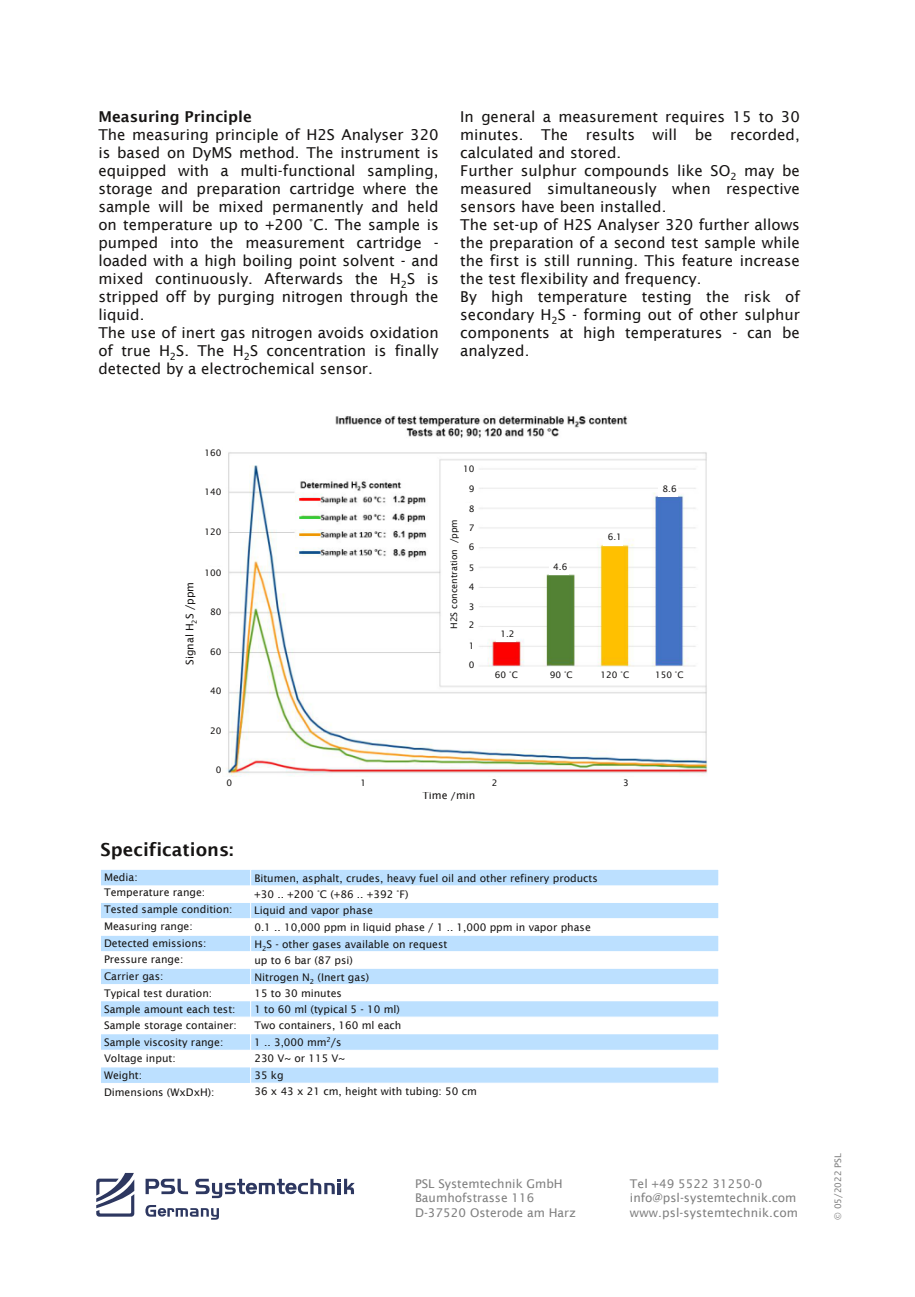
<style>
.page{position:relative;width:915px;height:1297px;background:#fff}
.page>*{position:absolute;margin:0;border:0;box-sizing:border-box;transform-origin:0 0}
.t1{font:600 18px "Lucida Sans";color:#161413}
.t2{font:15px/18px "Lucida Sans";color:#161413}
.t3{font:600 15px "Lucida Sans";letter-spacing:.005em;color:#161413}
.t4{font:12px/14.4px "Lucida Sans";letter-spacing:.005em;color:#7f7f7f}
.t5{font:10.5px/16.5px "Lucida Sans";color:#161413}
.t6{font:9px "Lucida Sans";color:#161413}
.t7{font:9px "Lucida Sans";color:#7f7f7f}
</style>
<div class="page">
<svg style="left:96px;top:1173px;width:38px;height:44px"></svg>
<svg style="left:145px;top:1179px;width:43px;height:15px"></svg>
<svg style="left:145px;top:1205px;width:74px;height:15px"></svg>
<svg style="left:195px;top:1179px;width:159px;height:19px"></svg>
<img style="left:226px;top:416px;width:482px;height:361px">
<hr style="left:299px;top:498px;width:21px;height:3px;background:#f00">
<hr style="left:299px;top:516px;width:21px;height:3px;background:#32cd32">
<hr style="left:299px;top:533px;width:21px;height:3px;background:#ee9700">
<hr style="left:299px;top:551px;width:21px;height:3px;background:#0f4f8b">
<div style="left:100px;top:902px;width:150px;height:17px;background:#bce0ff"></div>
<div style="left:100px;top:902px;width:151px;height:17px;border:1px solid #fff"></div>
<div style="left:250px;top:902px;width:468px;height:17px;background:#bce0ff"></div>
<div style="left:100px;top:918px;width:151px;height:17px;border:1px solid #fff"></div>
<div style="left:100px;top:935px;width:150px;height:17px;background:#bce0ff"></div>
<div style="left:100px;top:935px;width:151px;height:17px;border:1px solid #fff"></div>
<div style="left:100px;top:951px;width:151px;height:17px;border:1px solid #fff"></div>
<div style="left:100px;top:968px;width:150px;height:17px;background:#bce0ff"></div>
<div style="left:100px;top:968px;width:151px;height:17px;border:1px solid #fff"></div>
<div style="left:100px;top:984px;width:151px;height:17px;border:1px solid #fff"></div>
<div style="left:250px;top:918px;width:469px;height:18px;border:1px solid #fff"></div>
<div style="left:250px;top:935px;width:468px;height:17px;background:#bce0ff"></div>
<div style="left:250px;top:935px;width:469px;height:17px;border:1px solid #fff"></div>
<div style="left:250px;top:951px;width:469px;height:18px;border:1px solid #fff"></div>
<div style="left:250px;top:968px;width:468px;height:17px;background:#bce0ff"></div>
<div style="left:250px;top:968px;width:469px;height:17px;border:1px solid #fff"></div>
<div style="left:100px;top:1001px;width:150px;height:16px;background:#bce0ff"></div>
<div style="left:100px;top:1000px;width:151px;height:17px;border:1px solid #fff"></div>
<div style="left:250px;top:984px;width:469px;height:18px;border:1px solid #fff"></div>
<div style="left:250px;top:1001px;width:468px;height:16px;background:#bce0ff"></div>
<div style="left:250px;top:1000px;width:469px;height:18px;border:1px solid #fff"></div>
<div style="left:100px;top:1034px;width:150px;height:16px;background:#bce0ff"></div>
<div style="left:100px;top:1033px;width:151px;height:17px;border:1px solid #fff"></div>
<div style="left:250px;top:1034px;width:468px;height:16px;background:#bce0ff"></div>
<div style="left:250px;top:1033px;width:468px;height:17px;border:1px solid #fff"></div>
<div style="left:250px;top:885px;width:468px;height:18px;border:1px solid #fff"></div>
<div style="left:100px;top:869px;width:150px;height:17px;background:#bce0ff"></div>
<div style="left:100px;top:869px;width:151px;height:17px;border:1px solid #fff"></div>
<div style="left:250px;top:869px;width:468px;height:17px;background:#bce0ff"></div>
<div style="left:250px;top:869px;width:469px;height:17px;border:1px solid #fff"></div>
<div style="left:100px;top:1067px;width:150px;height:16px;background:#bce0ff"></div>
<div style="left:100px;top:1067px;width:151px;height:17px;border:1px solid #fff"></div>
<div style="left:250px;top:1067px;width:468px;height:16px;background:#bce0ff"></div>
<div style="left:250px;top:1067px;width:469px;height:17px;border:1px solid #fff"></div>
<div style="left:450px;top:489px;width:14px;height:140px;background:#fff"></div>
<div style="left:460px;top:659px;width:15px;height:14px;background:#fff"></div>
<div style="left:460px;top:620px;width:15px;height:14px;background:#fff"></div>
<div style="left:460px;top:581px;width:15px;height:15px;background:#fff"></div>
<div style="left:460px;top:541px;width:15px;height:15px;background:#fff"></div>
<div style="left:460px;top:503px;width:15px;height:14px;background:#fff"></div>
<div style="left:460px;top:463px;width:15px;height:15px;background:#fff"></div>
<div style="left:460px;top:483px;width:15px;height:15px;background:#fff"></div>
<div style="left:460px;top:523px;width:15px;height:14px;background:#fff"></div>
<div style="left:460px;top:562px;width:15px;height:15px;background:#fff"></div>
<div style="left:460px;top:601px;width:15px;height:15px;background:#fff"></div>
<div style="left:460px;top:640px;width:15px;height:15px;background:#fff"></div>
<div style="left:496px;top:628px;width:19px;height:14px;background:#fff"></div>
<div style="left:549px;top:561px;width:19px;height:14px;background:#fff"></div>
<div style="left:603px;top:532px;width:19px;height:13px;background:#fff"></div>
<div style="left:658px;top:483px;width:19px;height:13px;background:#fff"></div>
<div style="left:492px;top:669px;width:27px;height:15px;background:#fff"></div>
<div style="left:547px;top:669px;width:27px;height:15px;background:#fff"></div>
<div style="left:650px;top:669px;width:34px;height:15px;background:#fff"></div>
<div style="left:595px;top:669px;width:35px;height:15px;background:#fff"></div>
<p class="t3" style="left:98px;top:107px;width:155px">Measuring Principle</p>
<p class="t2" style="left:98px;top:125px;width:342px">The measuring principle of H2S Analyser 320 is based on DyMS method. The instrument is equipped with a multi-functional sampling, storage and preparation cartridge where the sample will be mixed permanently and held on temperature up to +200 °C. The sample is pumped into the measurement cartridge - loaded with a high boiling point solvent - and mixed continuously. Afterwards the H<sub>2</sub>S is stripped off by purging nitrogen through the liquid.<br>The use of inert gas nitrogen avoids oxidation of true H<sub>2</sub>S. The H<sub>2</sub>S concentration is finally detected by a electrochemical sensor.</p>
<p class="t2" style="left:460px;top:107px;width:341px">In general a measurement requires 15 to 30 minutes. The results will be recorded, calculated and stored.<br>Further sulphur compounds like SO<sub>2</sub> may be measured simultaneously when respective sensors have been installed.<br>The set-up of H2S Analyser 320 further allows the preparation of a second test sample while the first is still running. This feature increase the test flexibility and frequency.<br>By high temperature testing the risk of secondary H<sub>2</sub>S - forming out of other sulphur components at high temperatures - can be analyzed.</p>
<p class="t6" style="left:204px;top:448px;width:19px">160</p>
<p class="t6" style="left:204px;top:487px;width:19px">140</p>
<p class="t6" style="left:204px;top:526px;width:19px">120</p>
<p class="t5" style="left:181px;top:665px;width:85px;rotate:-90deg">Signal H<sub>2</sub>S /ppm</p>
<p class="t6" style="left:204px;top:567px;width:19px">100</p>
<p class="t6" style="left:210px;top:607px;width:13px">80</p>
<p class="t6" style="left:210px;top:646px;width:13px">60</p>
<p class="t6" style="left:210px;top:686px;width:13px">40</p>
<p class="t6" style="left:210px;top:725px;width:13px">20</p>
<p class="t6" style="left:216px;top:764px;width:7px">0</p>
<p class="t6" style="left:463px;top:463px;width:13px">10</p>
<p class="t6" style="left:468px;top:483px;width:7px">9</p>
<p class="t6" style="left:468px;top:523px;width:7px">7</p>
<p class="t6" style="left:468px;top:562px;width:7px">5</p>
<p class="t6" style="left:468px;top:601px;width:7px">3</p>
<p class="t6" style="left:468px;top:640px;width:7px">1</p>
<p class="t6" style="left:468px;top:503px;width:7px">8</p>
<p class="t6" style="left:448px;top:629px;width:111px;rotate:-90deg">H2S concentration /ppm</p>
<p class="t6" style="left:468px;top:541px;width:7px">6</p>
<p class="t6" style="left:468px;top:581px;width:7px">4</p>
<p class="t6" style="left:468px;top:620px;width:7px">2</p>
<p class="t6" style="left:468px;top:659px;width:7px">0</p>
<p class="t6" style="left:500px;top:628px;width:16px">1.2</p>
<p class="t6" style="left:553px;top:561px;width:16px">4.6</p>
<p class="t6" style="left:607px;top:532px;width:16px">6.1</p>
<p class="t6" style="left:662px;top:483px;width:16px">8.6</p>
<p class="t6" style="left:494px;top:669px;width:25px">60 °C</p>
<p class="t6" style="left:549px;top:669px;width:25px">90 °C</p>
<p class="t6" style="left:600px;top:669px;width:30px">120 °C</p>
<p class="t6" style="left:654px;top:669px;width:30px">150 °C</p>
<p class="t6" style="left:226px;top:777px;width:7px">0</p>
<p class="t6" style="left:360px;top:777px;width:7px">1</p>
<p class="t6" style="left:491px;top:777px;width:7px">2</p>
<p class="t6" style="left:622px;top:777px;width:7px">3</p>
<p class="t1" style="left:100px;top:839px;width:135px">Specifications:</p>
<p class="t5" style="left:422px;top:787px;width:55px">Time /min</p>
<p class="t5" style="left:104px;top:869px;width:35px">Media:</p>
<p class="t5" style="left:254px;top:869px;width:345px">Bitumen, asphalt, crudes, heavy fuel oil and other refinery products</p>
<p class="t5" style="left:104px;top:884px;width:103px">Temperature range:</p>
<p class="t5" style="left:254px;top:886px;width:156px">+30 .. +200 °C (+86 .. +392 °F)</p>
<p class="t5" style="left:104px;top:901px;width:130px">Tested sample condition:</p>
<p class="t5" style="left:104px;top:918px;width:104px;line-height:17px">Measuring range:<br>Detected emissions:</p>
<p class="t5" style="left:104px;top:951px;width:110px">Pressure range:<br>Carrier gas:<br>Typical test duration:</p>
<p class="t5" style="left:104px;top:1000px;width:134px">Sample amount each test:<br>Sample storage container:</p>
<p class="t5" style="left:254px;top:902px;width:120px">Liquid and vapor phase</p>
<p class="t5" style="left:254px;top:919px;width:338px">0.1 .. 10,000 ppm in liquid phase / 1 .. 1,000 ppm in vapor phase H<sub>2</sub>S - other gases available on request<br>up to 6 bar (87 psi)<br>Nitrogen N<sub>2</sub> (Inert gas)</p>
<p class="t5" style="left:254px;top:984px;width:148px">15 to 30 minutes<br>1 to 60 ml (typical 5 - 10 ml)<br>Two containers, 160 ml each</p>
<p class="t5" style="left:104px;top:1033px;width:121px">Sample viscosity range:</p>
<p class="t5" style="left:254px;top:1033px;width:89px">1 .. 3,000 mm<sup>2</sup>/s</p>
<p class="t5" style="left:104px;top:1050px;width:112px">Voltage input:<br>Weight:<br>Dimensions (WxDxH):</p>
<p class="t5" style="left:254px;top:1050px;width:224px">230 V~ or 115 V~<br>35 kg<br>36 x 43 x 21 cm, height with tubing: 50 cm</p>
<p class="t4" style="left:415px;top:1176px;width:162px">PSL Systemtechnik GmbH<br>Baumhofstrasse 116<br>D-37520 Osterode am Harz</p>
<p class="t4" style="left:629px;top:1176px;width:169px">Tel +49 5522 31250-0 info@psl-systemtechnik.com www.psl-systemtechnik.com</p>
<p class="t7" style="left:832px;top:1220px;width:68px;rotate:-90deg">© 05/2022 PSL</p>
</div>
